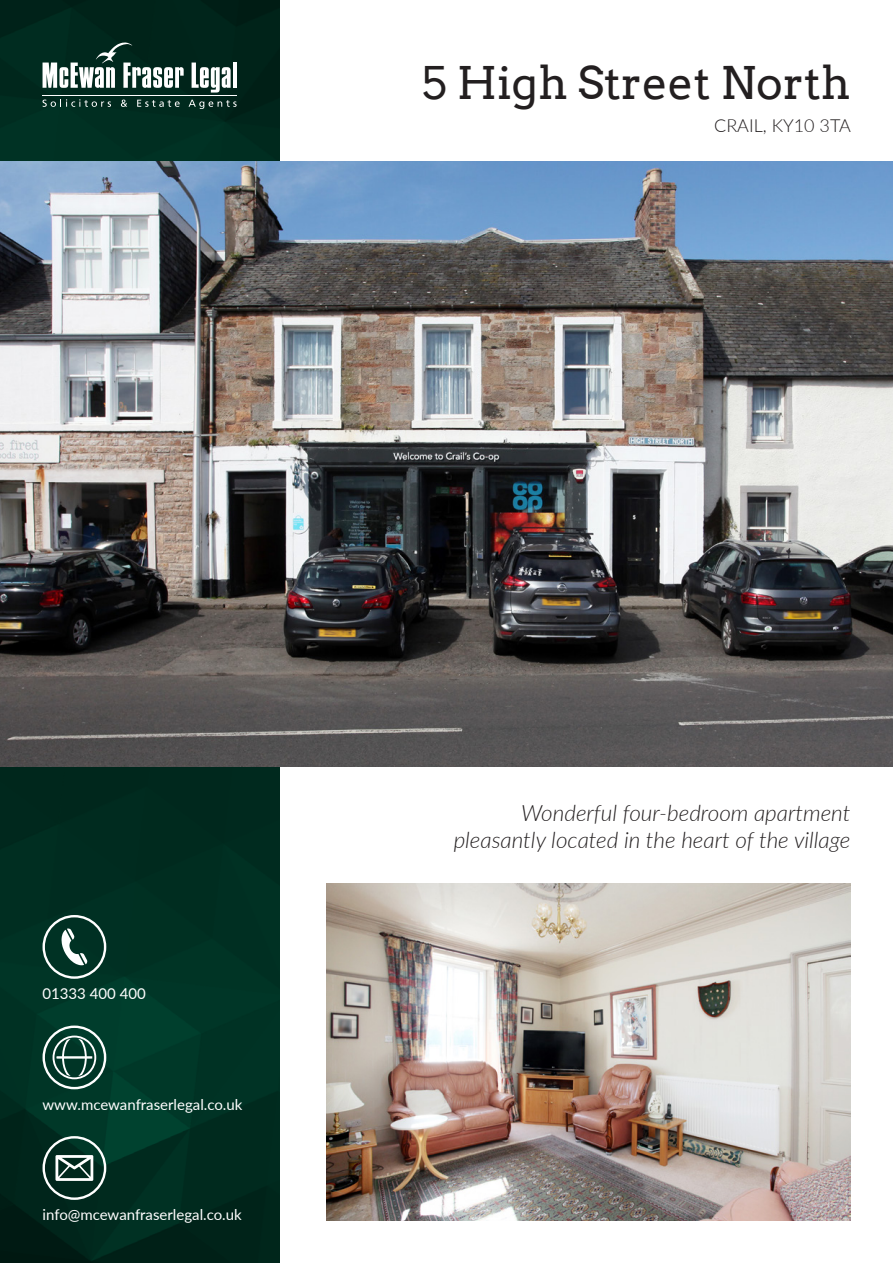
<style>
.page{position:relative;width:893px;height:1263px;background:#fff}
.page>*{position:absolute;margin:0;border:0;box-sizing:border-box;transform-origin:0 0}
.t1{font:45px "Arvo";color:#231f20}
.t2{font:italic 300 22.5px/27px "Lato";color:#231f20;text-align:right}
.t3{font:300 18px "Lato";color:#231f20}
.t4{font:15px "Lato";color:#fff}
</style>
<div class="page">
<img style="left:0;top:0;width:279px;height:1263px">
<img style="left:0;top:162px;width:893px;height:605px">
<svg style="left:43px;top:43px;width:141px;height:45px"></svg>
<svg style="left:192px;top:63px;width:39px;height:30px"></svg>
<hr style="left:233px;top:63px;width:4px;height:25px;background:#fff">
<hr style="left:43px;top:95px;width:194px;height:1px;background:#fff">
<svg style="left:43px;top:99px;width:68px;height:8px"></svg>
<svg style="left:121px;top:100px;width:6px;height:7px"></svg>
<svg style="left:137px;top:100px;width:43px;height:7px"></svg>
<svg style="left:189px;top:100px;width:48px;height:9px"></svg>
<img style="left:326px;top:883px;width:524px;height:337px">
<svg style="left:43px;top:915px;width:63px;height:64px;background:#335a4f"></svg>
<svg style="left:43px;top:1025px;width:63px;height:64px;background:#3a6559"></svg>
<svg style="left:43px;top:1136px;width:63px;height:64px;background:#3a5b52"></svg>
<h1 class="t1" style="left:422px;top:55px;width:430px">5 High Street North</h1>
<p class="t3" style="left:714px;top:113px;width:138px">CRAIL, KY10 3TA</p>
<p class="t4" style="left:43px;top:983px;width:105px">01333 400 400</p>
<p class="t4" style="left:43px;top:1094px;width:201px">www.mcewanfraserlegal.co.uk</p>
<p class="t4" style="left:43px;top:1204px;width:201px">info@mcewanfraserlegal.co.uk</p>
<p class="t2" style="left:454px;top:798px;width:398px">Wonderful four-bedroom apartment pleasantly located in the heart of the village</p>
</div>
